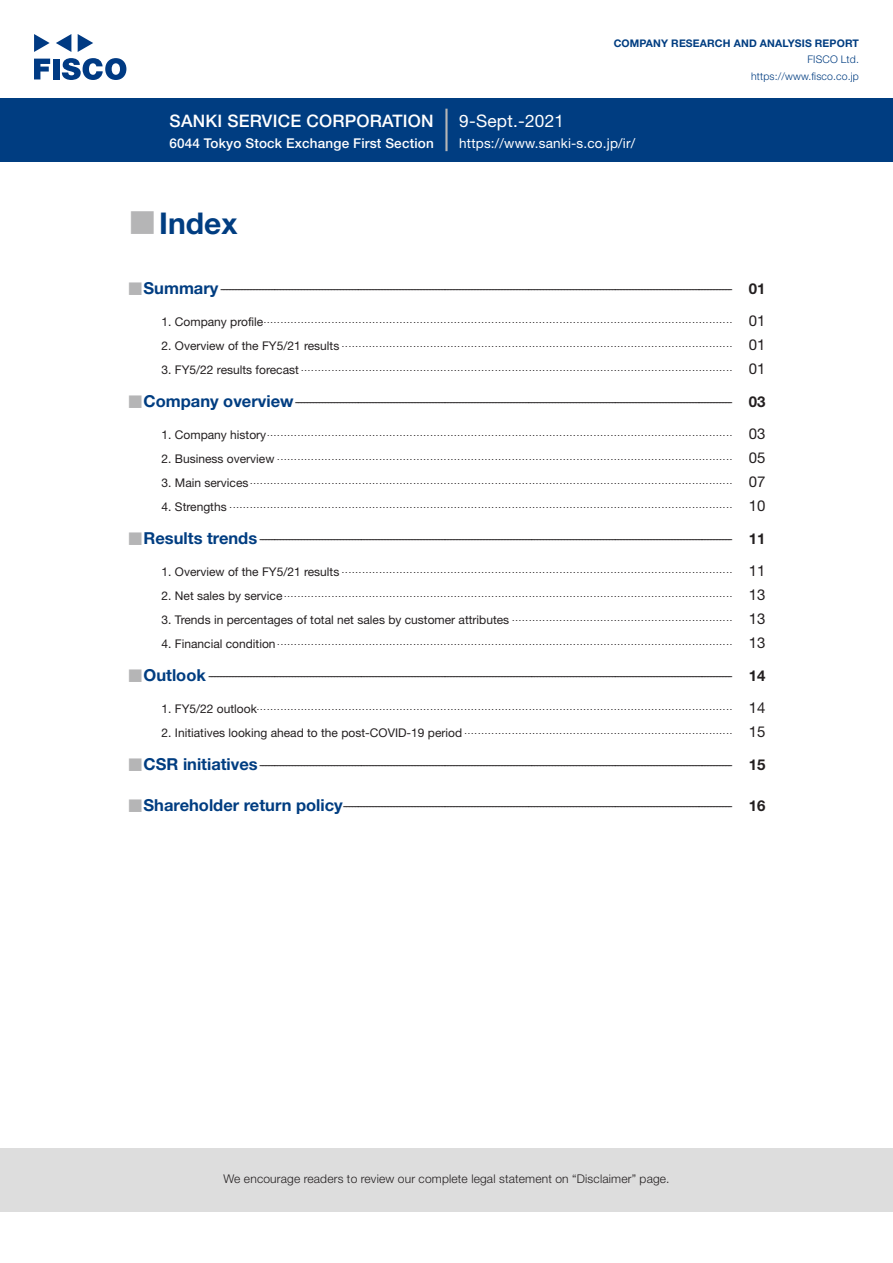
<style>
.page{position:relative;width:893px;height:1263px;background:#fff}
.page>*{position:absolute;margin:0;border:0;box-sizing:border-box;transform-origin:0 0}
.t1{font:700 30px "Helvetica Neue LT Std";color:#003d81}
.t2{font:500 17.25px "Helvetica Neue LT Std";letter-spacing:.015em;color:#fff}
.t3{font:17.25px "Helvetica Neue LT Std";letter-spacing:.015em;color:#fff}
.t4{font:700 16.5px "Helvetica Neue LT Std";color:#003d81}
.t5{font:15px "Helvetica Neue LT Std";color:#231f20}
.t6{font:700 15px "Helvetica Neue LT Std";color:#231f20}
.t7{font:500 13.5px "Helvetica Neue LT Std";letter-spacing:.015em;color:#fff}
.t8{font:13.5px "Helvetica Neue LT Std";color:#fff}
.t9{font:12px "Helvetica Neue LT Std";color:#231f20}
.t10{font:300 12px "Helvetica Neue LT Std";letter-spacing:.015em;color:#231f20}
.t11{font:700 10.5px "Helvetica Neue LT Std";letter-spacing:.015em;color:#003d81}
.t12{font:300 10.5px/16.5px "Helvetica Neue LT Std";letter-spacing:.015em;color:#003d81;text-align:right}
.t13{font:9px "Helvetica Neue LT Std";color:#231f20}
.s1{font-family:"Hiragino UD Sans F Std N W6";font-weight:400;color:#b5b5b6}
.s2{font-family:"Hiragino UD Sans Std W6";font-weight:400;color:#b5b5b6}
</style>
<div class="page">
<div style="left:0;top:1148px;width:893px;height:64px;background:#ddd"></div>
<svg style="left:34px;top:59px;width:16px;height:20px"></svg>
<div style="left:53px;top:59px;width:6px;height:20px;background:#003a83"></div>
<svg style="left:62px;top:58px;width:64px;height:22px"></svg>
<svg style="left:34px;top:34px;width:16px;height:18px"></svg>
<svg style="left:78px;top:34px;width:15px;height:18px"></svg>
<svg style="left:56px;top:34px;width:15px;height:18px"></svg>
<div style="left:0;top:98px;width:893px;height:64px;background:#003d81"></div>
<hr style="left:445px;top:109px;width:3px;height:42px;background:#b5b5b6">
<h2 class="t2" style="left:170px;top:110px;width:266px">SANKI SERVICE CORPORATION</h2>
<h3 class="t7" style="left:169px;top:135px;width:266px">6044 Tokyo Stock Exchange First Section</h3>
<h1 class="t1" style="left:128px;top:204px;width:112px"><span class="s1">■</span>Index</h1>
<h2 class="t3" style="left:459px;top:110px;width:106px">9-Sept.-2021</h2>
<p class="t11" style="left:614px;top:37px;width:247px">COMPANY RESEARCH AND ANALYSIS REPORT</p>
<p class="t12" style="left:751px;top:51px;width:109px">FISCO Ltd. https://www.fisco.co j p.</p>
<h3 class="t8" style="left:459px;top:135px;width:178px">h t t p s : / / w w w . s a n k i .s- c o j p. /i r/</h3>
<h3 class="t4" style="left:127px;top:278px;width:93px"><span class="s2">■</span>Summary</h3>
<h3 class="t9" style="left:220px;top:281px;width:514px">---------------------------------------------------------------------------------------------------------------------------------------------------------------------------</h3>
<h3 class="t9" style="left:162px;top:314px;width:103px">1. Company profile</h3>
<p class="t13" style="left:264px;top:314px;width:470px">..........................................................................................................................................</p>
<h3 class="t9" style="left:162px;top:338px;width:179px">2. Overview of the FY5/21 results</h3>
<p class="t13" style="left:342px;top:338px;width:392px">...................................................................................................................</p>
<h3 class="t9" style="left:162px;top:362px;width:139px">3. FY5/22 results forecast</h3>
<p class="t13" style="left:301px;top:362px;width:433px">...............................................................................................................................</p>
<h3 class="t4" style="left:127px;top:391px;width:168px"><span class="s2">■</span>Company overview</h3>
<h3 class="t9" style="left:295px;top:394px;width:439px">--------------------------------------------------------------------------------------------------------------------------------------------------</h3>
<h3 class="t9" style="left:162px;top:427px;width:106px">1. Company history</h3>
<p class="t13" style="left:267px;top:427px;width:467px">.........................................................................................................................................</p>
<h3 class="t9" style="left:162px;top:451px;width:114px">2. Business overview</h3>
<p class="t13" style="left:277px;top:451px;width:456px">......................................................................................................................................</p>
<h3 class="t9" style="left:162px;top:475px;width:88px">3. Main services</h3>
<p class="t13" style="left:250px;top:475px;width:484px">..............................................................................................................................................</p>
<h3 class="t9" style="left:162px;top:499px;width:67px">4. Strengths</h3>
<p class="t13" style="left:230px;top:499px;width:504px">....................................................................................................................................................</p>
<h3 class="t4" style="left:127px;top:528px;width:131px"><span class="s2">■</span>Results trends</h3>
<h3 class="t9" style="left:259px;top:531px;width:475px">--------------------------------------------------------------------------------------------------------------------------------------------------------------</h3>
<h3 class="t9" style="left:162px;top:564px;width:179px">1. Overview of the FY5/21 results</h3>
<p class="t13" style="left:342px;top:564px;width:392px">...................................................................................................................</p>
<h3 class="t9" style="left:162px;top:588px;width:122px">2. Net sales by service</h3>
<p class="t13" style="left:284px;top:588px;width:450px">....................................................................................................................................</p>
<h3 class="t9" style="left:162px;top:612px;width:349px">3. Trends in percentages of total net sales by customer attributes</h3>
<p class="t13" style="left:512px;top:612px;width:222px">.................................................................</p>
<h3 class="t9" style="left:162px;top:636px;width:116px">4. Financial condition</h3>
<p class="t13" style="left:277px;top:636px;width:456px">......................................................................................................................................</p>
<h3 class="t4" style="left:127px;top:665px;width:80px"><span class="s2">■</span>Outlook</h3>
<h3 class="t9" style="left:208px;top:668px;width:526px">-------------------------------------------------------------------------------------------------------------------------------------------------------------------------------</h3>
<h3 class="t9" style="left:162px;top:701px;width:97px">1. FY5/22 outlook</h3>
<p class="t13" style="left:257px;top:701px;width:477px">............................................................................................................................................</p>
<h3 class="t9" style="left:162px;top:725px;width:302px">2. Initiatives looking ahead to the post-COVID-19 period</h3>
<p class="t13" style="left:464px;top:725px;width:269px">...............................................................................</p>
<h3 class="t4" style="left:127px;top:754px;width:132px"><span class="s2">■</span>CSR initiatives</h3>
<h3 class="t9" style="left:259px;top:757px;width:475px">--------------------------------------------------------------------------------------------------------------------------------------------------------------</h3>
<h3 class="t4" style="left:127px;top:795px;width:217px"><span class="s2">■</span>Shareholder return policy</h3>
<h3 class="t9" style="left:343px;top:798px;width:392px">----------------------------------------------------------------------------------------------------------------------------------</h3>
<h3 class="t6" style="left:749px;top:279px;width:18px">01</h3>
<h3 class="t5" style="left:749px;top:311px;width:18px">01</h3>
<h3 class="t5" style="left:749px;top:335px;width:18px">01</h3>
<h3 class="t5" style="left:749px;top:359px;width:18px">01</h3>
<h3 class="t6" style="left:749px;top:392px;width:18px">03</h3>
<h3 class="t5" style="left:749px;top:424px;width:18px">03</h3>
<h3 class="t5" style="left:749px;top:448px;width:18px">05</h3>
<h3 class="t5" style="left:749px;top:472px;width:18px">07</h3>
<h3 class="t5" style="left:749px;top:496px;width:18px">10</h3>
<h3 class="t6" style="left:749px;top:529px;width:18px">11</h3>
<h3 class="t5" style="left:749px;top:561px;width:18px">11</h3>
<h3 class="t5" style="left:749px;top:585px;width:18px">13</h3>
<h3 class="t5" style="left:749px;top:609px;width:18px">13</h3>
<h3 class="t5" style="left:749px;top:633px;width:18px">13</h3>
<h3 class="t6" style="left:749px;top:666px;width:18px">14</h3>
<h3 class="t5" style="left:749px;top:698px;width:18px">14</h3>
<h3 class="t5" style="left:749px;top:722px;width:18px">15</h3>
<h3 class="t6" style="left:749px;top:755px;width:18px">15</h3>
<h3 class="t6" style="left:749px;top:796px;width:18px">16</h3>
<h3 class="t10" style="left:223px;top:1171px;width:448px">We encourage readers to review our complete legal statement on “Disclaimer” page.</h3>
</div>
